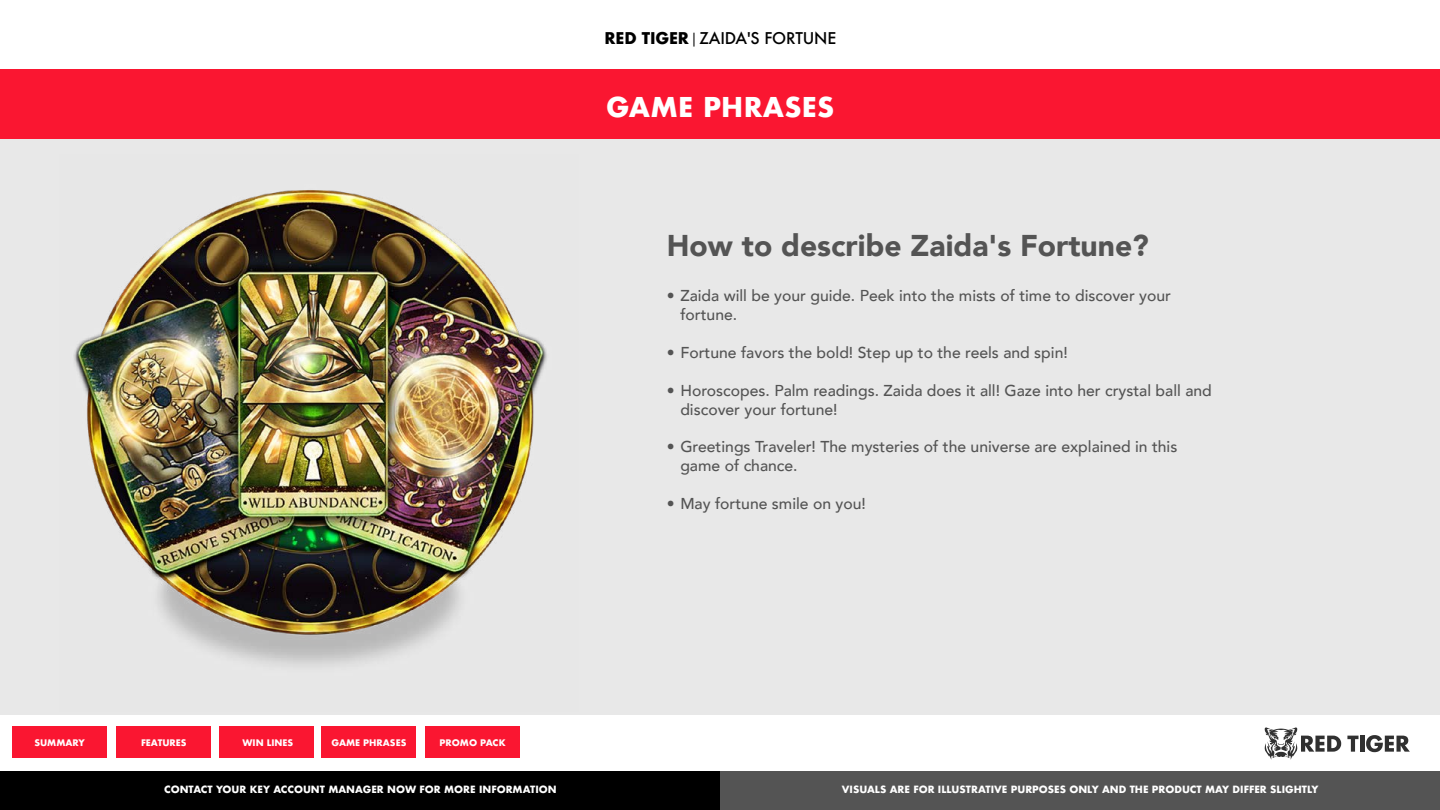
<style>
.page{position:relative;width:1440px;height:810px;background:#fff}
.page>*{position:absolute;margin:0;border:0;box-sizing:border-box;transform-origin:0 0}
.t1{font:900 30px "Avenir";color:#545454}
.t2{font:700 26.55px "Futura";letter-spacing:.01em;color:#fff}
.t3{font:500 15.75px/18.9px "Avenir";color:#545454}
.t4{font:500 15.75px "Futura";letter-spacing:-.01em;color:#000}
.t5{font:700 9.75px "Futura";color:#fff}
.t6{font:700 8.85px "Futura";color:#fff}
.s1{font-weight:700}
.s2{font-family:"PF Din Display Pro";font-weight:400}
</style>
<div class="page">
<svg style="left:1265px;top:727px;width:76px;height:33px"></svg>
<svg style="left:1347px;top:736px;width:12px;height:16px"></svg>
<hr style="left:1360px;top:736px;width:4px;height:16px;background:#303030">
<svg style="left:1366px;top:735px;width:44px;height:17px"></svg>
<div style="left:0;top:70px;width:1440px;height:644px;background:#e8e8e8"></div>
<div style="left:0;top:69px;width:1440px;height:69px;background:#fa1631"></div>
<div style="left:0;top:771px;width:720px;height:39px;background:#000"></div>
<div style="left:720px;top:771px;width:720px;height:39px;background:#545454"></div>
<div style="left:12px;top:727px;width:95px;height:31px;background:#fa1631"></div>
<div style="left:116px;top:727px;width:95px;height:31px;background:#fa1631"></div>
<div style="left:219px;top:727px;width:95px;height:31px;background:#fa1631"></div>
<div style="left:322px;top:727px;width:94px;height:31px;background:#fa1631"></div>
<div style="left:425px;top:727px;width:95px;height:31px;background:#fa1631"></div>
<img style="left:74px;top:190px;width:473px;height:476px">
<p class="t4" style="left:605px;top:27px;width:233px"><span class="s1">RED TIGER</span> <span class="s2">|</span> ZAIDA'S FORTUNE</p>
<h2 class="t2" style="left:606px;top:88px;width:230px">GAME PHRASES</h2>
<h1 class="t1" style="left:667px;top:220px;width:484px">How to describe Zaida's Fortune?</h1>
<p class="t6" style="left:34px;top:736px;width:52px">SUMMARY</p>
<p class="t6" style="left:141px;top:736px;width:47px">FEATURES</p>
<p class="t6" style="left:243px;top:736px;width:52px">WIN LINES</p>
<p class="t6" style="left:332px;top:736px;width:76px">GAME PHRASES</p>
<p class="t6" style="left:440px;top:736px;width:68px">PROMO PACK</p>
<p class="t3" style="left:680px;top:285px;width:492px;text-indent:-13px">• Zaida will be your guide. Peek into the mists of time to discover your fortune.</p>
<p class="t3" style="left:667px;top:342px;width:402px">• Fortune favors the bold! Step up to the reels and spin!</p>
<p class="t3" style="left:680px;top:380px;width:533px;text-indent:-13px">• Horoscopes. Palm readings. Zaida does it all! Gaze into her crystal ball and discover your fortune!</p>
<p class="t3" style="left:680px;top:437px;width:499px;text-indent:-13px">• Greetings Traveler! The mysteries of the universe are explained in this game of chance.</p>
<p class="t3" style="left:667px;top:493px;width:201px">• May fortune smile on you!</p>
<p class="t5" style="left:164px;top:783px;width:394px">CONTACT YOUR KEY ACCOUNT MANAGER NOW FOR MORE INFORMATION</p>
<p class="t5" style="left:842px;top:783px;width:478px">VISUALS ARE FOR ILLUSTRATIVE PURPOSES ONLY AND THE PRODUCT MAY DIFFER SLIGHTLY</p>
</div>
